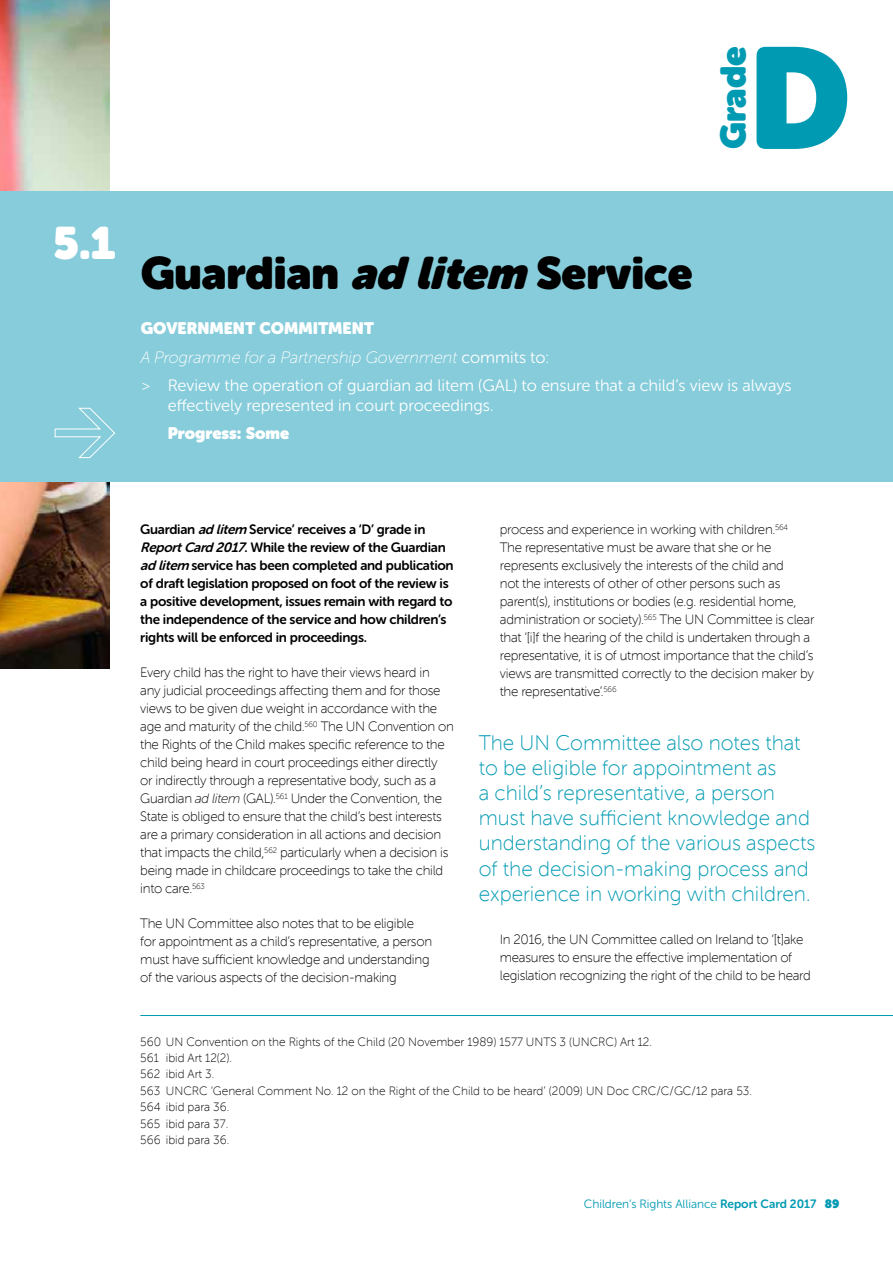
<style>
.page{position:relative;width:893px;height:1263px;background:#fff}
.page>*{position:absolute;margin:0;border:0;box-sizing:border-box;transform-origin:0 0}
.t1{font:142.05px "Museo Sans Rounded";color:#009ab2}
.t2{font:45px "Museo Sans Rounded";color:#000}
.t3{font:45px "Museo Sans Rounded";color:#fff}
.t4{font:35.4px "Museo Sans Rounded";letter-spacing:-.005em;color:#009ab2}
.t5{font:21px/25.2px "Museo Sans Rounded 100";color:#009ab2}
.t6{font:16.5px/19.8px "Museo Sans Rounded 300";color:#fff}
.t7{font:italic 16.5px "Museo Sans Rounded 100";color:#fff}
.t8{font:16.5px "Museo Sans Rounded";color:#fff}
.t9{font:13.5px/18px "Museo Sans Rounded 100";letter-spacing:-.02em;color:#000}
.t10{font:13.5px/18px "Museo Sans Rounded 700";letter-spacing:-.02em;color:#000}
.t11{font:12px/16.4px "Museo Sans Rounded 100";color:#000}
.t12{font:12px "Museo Sans Rounded 300";color:#009ab2}
.s1{font-style:italic}
.s2{font-family:"Museo Sans Rounded 300";font-style:normal}
.s3{font-family:"Museo Sans Rounded 100"}
.s4{font-family:"Museo Sans Rounded 700"}
.s5{font-family:"Museo Sans Rounded"}
</style>
<div class="page">
<img style="left:0;top:0;width:109px;height:668px">
<div style="left:0;top:191px;width:893px;height:290px;background:#86ccda"></div>
<svg style="left:54px;top:407px;width:61px;height:51px"></svg>
<hr style="left:140px;top:1015px;width:753px;height:1px;background:#009ab2">
<h3 class="t4" style="left:713px;top:149px;width:104px;rotate:-90deg">Grade</h3>
<h1 class="t1" style="left:749px;top:17px;width:104px">D</h1>
<h2 class="t3" style="left:54px;top:217px;width:63px">5.1</h2>
<h2 class="t2" style="left:141px;top:247px;width:553px">Guardian <span class="s1">ad litem</span> Service</h2>
<p class="t8" style="left:141px;top:319px;width:235px">GOVERNMENT COMMITMENT</p>
<p class="t7" style="left:141px;top:348px;width:410px">A Programme for a Partnership Government <span class="s2">commits to:</span></p>
<p class="t6" style="left:168px;top:375px;width:625px;text-indent:-27px"><span class="s3">&gt;</span> Review the operation of guardian ad litem (GAL) to ensure that a child’s view is always effectively represented in court proceedings.</p>
<p class="t8" style="left:168px;top:424px;width:123px">Progress: Some</p>
<p class="t10" style="left:140px;top:520px;width:315px">Guardian <span class="s1">adlitem</span>Service’ receives a ‘D’ grade in <span class="s1">ReportCard2017</span>. While the review of the Guardian <span class="s1">adlitem</span> service has been completed and publication of draft legislation proposed on foot of the review is a positive development, issues remain with regard to the independence of the service and how children’s rights will be enforced in proceedings.</p>
<p class="t9" style="left:140px;top:664px;width:315px">Every child has the right to have their views heard in<br>any judicial proceedings affecting them and for those views to be given due weight in accordance with the age and maturity of the child.<sup>560</sup> The UN Convention on the Rights of the Child makes specific reference to the child being heard in court proceedings either directly<br>or indirectly through a representative body, such as a Guardian <span class="s1">ad litem</span> (GAL).<sup>561</sup> Under the Convention, the State is obliged to ensure that the child’s best interests are a primary consideration in all actions and decision that impacts the child,<sup>562</sup> particularly when a decision is being made in childcare proceedings to take the child into care.<sup>563</sup></p>
<p class="t9" style="left:140px;top:915px;width:293px">The UN Committee also notes that to be eligible for appointment as a child’s representative, a person must have sufficient knowledge and understanding of the various aspects of the decision-making</p>
<p class="t9" style="left:500px;top:521px;width:316px">process and experience in working with children.<sup>564<br></sup>The representative must be aware that she or he represents exclusively the interests of the child and<br>not the interests of other of other persons such as parent(s), institutions or bodies (e.g. residential home, administration or society).<sup>565</sup> The UN Committee is clear that ‘[i]f the hearing of the child is undertaken through a representative, it is of utmost importance that the child’s views are transmitted correctly to the decision maker by the representative’.<sup>566</sup></p>
<p class="t5" style="left:479px;top:730px;width:338px">The UN Committee also notes that to be eligible for appointment as<br>a child’s representative, a person must have sufficient knowledge and understanding of the various aspects of the decision-making process and experience in working with children.</p>
<p class="t9" style="left:500px;top:931px;width:313px">In 2016, the UN Committee called on Ireland to ‘[t]ake measures to ensure the effective implementation of legislation recognizing the right of the child to be heard</p>
<p class="t11" style="left:140px;top:1033px;width:613px">560 UN Convention on the Rights of the Child (20 November 1989) 1577 UNTS 3 (UNCRC) Art 12.<br>561 ibid Art 12(2).<br>562 ibid Art 3.<br>563 UNCRC ‘General Comment No. 12 on the Right of the Child to be heard’ (2009) UN Doc CRC/C/GC/12 para 53.<br>564 ibid para 36.<br>565 ibid para 37.<br>566 ibid para 36.</p>
<p class="t12" style="left:584px;top:1197px;width:257px">Children’s Rights Alliance <span class="s4">Report Card 2017</span> <span class="s5">89</span></p>
</div>
